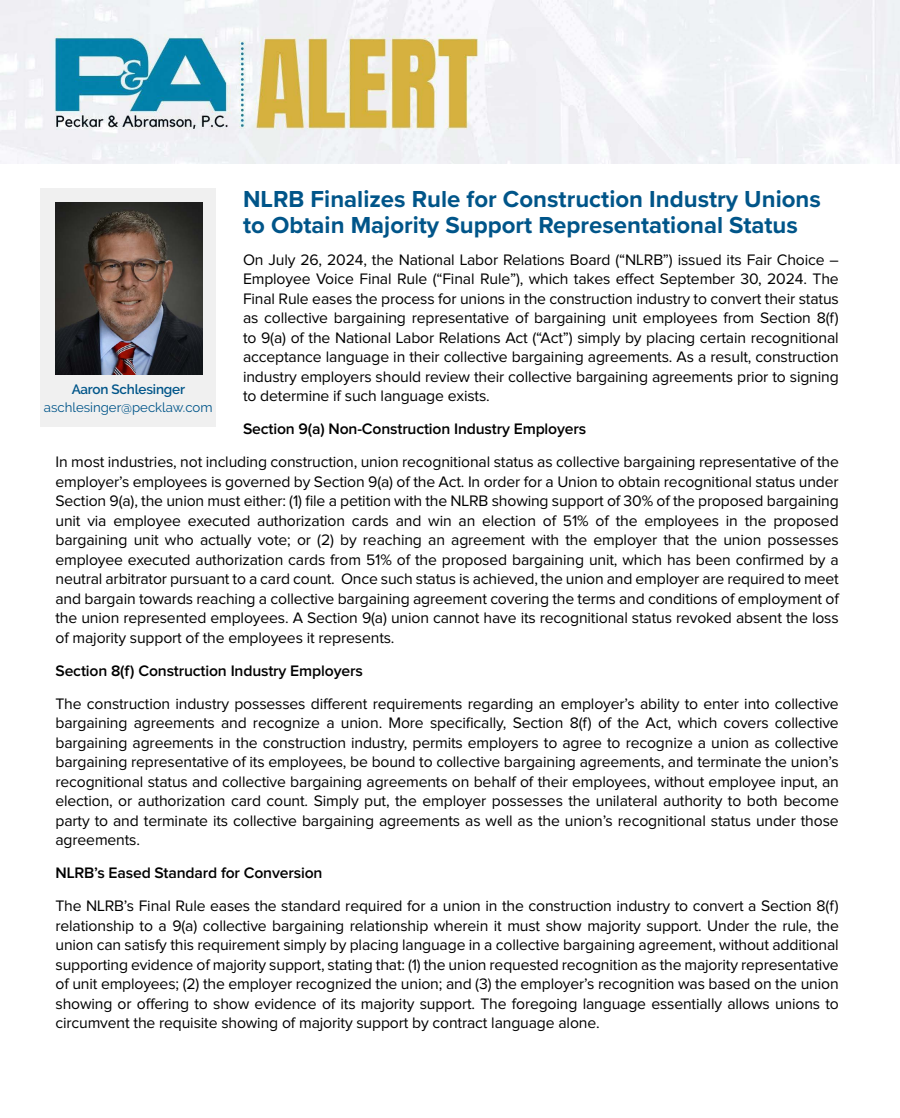
<style>
.page{position:relative;width:900px;height:1118px;background:#fff}
.page>*{position:absolute;margin:0;border:0;box-sizing:border-box;transform-origin:0 0}
.t1{font:700 24px/26.5px "Proxima Nova";color:#005589}
.t2{font:15.75px/19.5px "Proxima Nova";letter-spacing:-.01em;color:#000;text-align:justify}
.t3{font:600 15.75px "Proxima Nova";letter-spacing:-.01em;color:#000}
.t4{font:600 13.5px "Raleway";letter-spacing:-.015em;color:#005589}
.t5{font:13.2px "Raleway";color:#005589}
</style>
<div class="page">
<img style="left:0;top:0;width:900px;height:164px">
<div style="left:41px;top:188px;width:175px;height:239px;background:#f0f0f0"></div>
<img style="left:56px;top:202px;width:146px;height:173px">
<h1 class="t1" style="left:243px;top:185px;width:579px">NLRB Finalizes Rule for Construction Industry Unions to Obtain Majority Support Representational Status</h1>
<p class="t2" style="left:243px;top:250px;width:597px">On July 26, 2024, the National Labor Relations Board (“NLRB”) issued its Fair Choice – Employee Voice Final Rule (“Final Rule”), which takes effect September 30, 2024. The Final Rule eases the process for unions in the construction industry to convert their status as collective bargaining representative of bargaining unit employees from Section 8(f) to 9(a) of the National Labor Relations Act (“Act”) simply by placing certain recognitional acceptance language in their collective bargaining agreements. As a result, construction industry employers should review their collective bargaining agreements prior to signing to determine if such language exists.</p>
<p class="t3" style="left:243px;top:420px;width:345px">Section 9(a) Non-Construction Industry Employers</p>
<p class="t2" style="left:56px;top:452px;width:785px">In most industries, not including construction, union recognitional status as collective bargaining representative of the employer’s employees is governed by Section 9(a) of the Act. In order for a Union to obtain recognitional status under Section 9(a), the union must either: (1) file a petition with the NLRB showing support of 30% of the proposed bargaining unit via employee executed authorization cards and win an election of 51% of the employees in the proposed bargaining unit who actually vote; or (2) by reaching an agreement with the employer that the union possesses employee executed authorization cards from 51% of the proposed bargaining unit, which has been confirmed by a neutral arbitrator pursuant to a card count. Once such status is achieved, the union and employer are required to meet and bargain towards reaching a collective bargaining agreement covering the terms and conditions of employment of the union represented employees. A Section 9(a) union cannot have its recognitional status revoked absent the loss of majority support of the employees it represents.</p>
<p class="t3" style="left:56px;top:661px;width:309px">Section 8(f) Construction Industry Employers</p>
<p class="t2" style="left:56px;top:694px;width:785px">The construction industry possesses different requirements regarding an employer’s ability to enter into collective bargaining agreements and recognize a union. More specifically, Section 8(f) of the Act, which covers collective bargaining agreements in the construction industry, permits employers to agree to recognize a union as collective bargaining representative of its employees, be bound to collective bargaining agreements, and terminate the union’s recognitional status and collective bargaining agreements on behalf of their employees, without employee input, an election, or authorization card count. Simply put, the employer possesses the unilateral authority to both become party to and terminate its collective bargaining agreements as well as the union’s recognitional status under those agreements.</p>
<p class="t3" style="left:56px;top:864px;width:268px">NLRB’s Eased Standard for Conversion</p>
<p class="t2" style="left:56px;top:896px;width:785px">The NLRB’s Final Rule eases the standard required for a union in the construction industry to convert a Section 8(f) relationship to a 9(a) collective bargaining relationship wherein it must show majority support. Under the rule, the union can satisfy this requirement simply by placing language in a collective bargaining agreement, without additional supporting evidence of majority support, stating that: (1) the union requested recognition as the majority representative of unit employees; (2) the employer recognized the union; and (3) the employer’s recognition was based on the union showing or offering to show evidence of its majority support. The foregoing language essentially allows unions to circumvent the requisite showing of majority support by contract language alone.</p>
<p class="t4" style="left:72px;top:382px;width:115px">Aaron Schlesinger</p>
<p class="t5" style="left:44px;top:399px;width:170px">aschlesinger@pecklaw.com</p>
</div>
